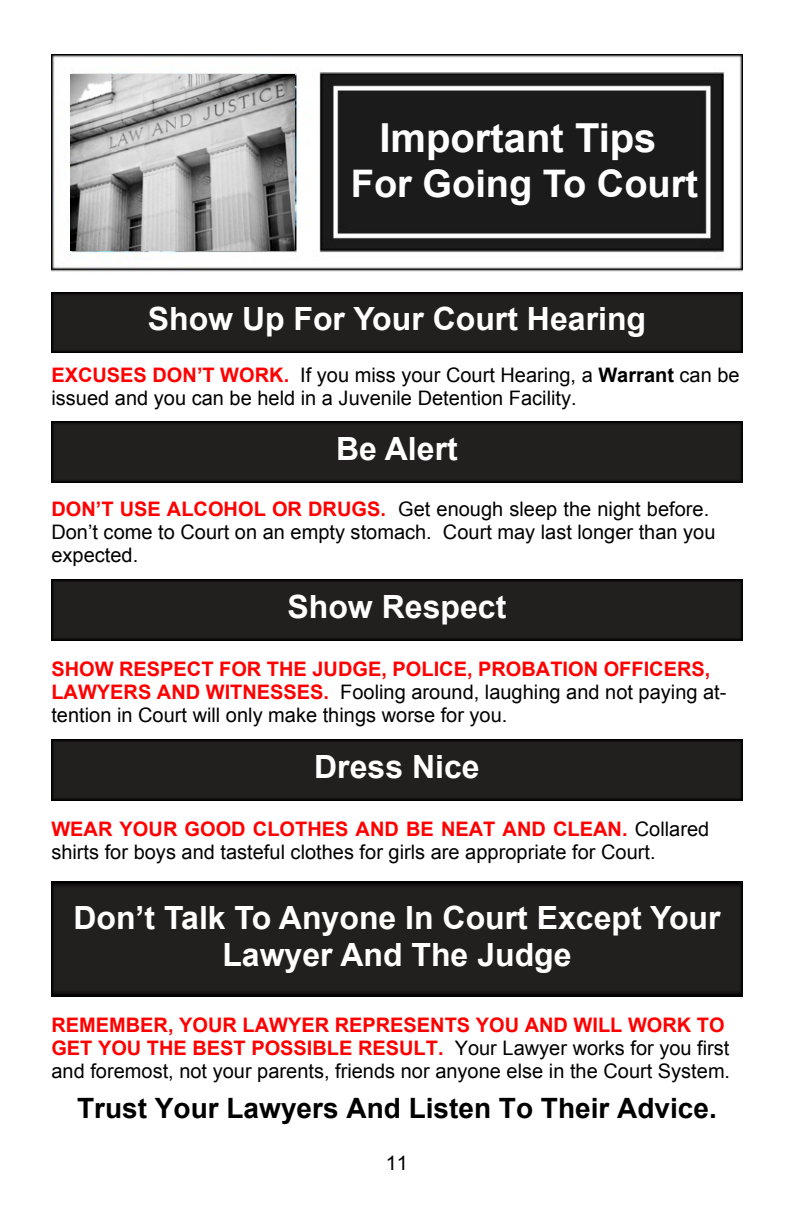
<style>
.page{position:relative;width:792px;height:1224px;background:#fff}
.page>*{position:absolute;margin:0;border:0;box-sizing:border-box;transform-origin:0 0}
.t1{font:700 40px "Arial";color:#fff}
.t2{font:700 38px "Arial";color:#fff}
.t3{font:700 32px/36.6px "Arial";color:#fff;text-align:center}
.t4{font:700 28px "Arial";color:#000}
.t5{font:20px/23px "Arial";color:#000}
.s1{font-weight:700;color:#f00}
.s2{font-weight:700}
</style>
<div class="page">
<img style="left:51px;top:55px;width:692px;height:367px">
<img style="left:71px;top:74px;width:224px;height:176px">
<img style="left:51px;top:292px;width:692px;height:61px">
<img style="left:51px;top:422px;width:692px;height:61px">
<img style="left:51px;top:580px;width:692px;height:61px">
<img style="left:51px;top:740px;width:692px;height:61px">
<img style="left:51px;top:882px;width:692px;height:115px">
<h1 class="t1" style="left:379px;top:123px;width:278px">Important Tips</h1>
<h2 class="t2" style="left:351px;top:169px;width:349px">For Going To Court</h2>
<h3 class="t3" style="left:148px;top:304px;width:500px">Show Up For Your Court Hearing</h3>
<p class="t5" style="left:51px;top:366px;width:690px"><span class="s1">EXCUSES DON’T WORK.</span> If you miss your Court Hearing, a <span class="s2">Warrant</span> can be issued and you can be held in a Juvenile Detention Facility.</p>
<h3 class="t3" style="left:336px;top:434px;width:123px">Be Alert</h3>
<p class="t5" style="left:51px;top:500px;width:666px"><span class="s1">DON’T USE ALCOHOL OR DRUGS.</span> Get enough sleep the night before.<br>Don’t come to Court on an empty stomach. Court may last longer than you expected.</p>
<h3 class="t3" style="left:288px;top:592px;width:220px">Show Respect</h3>
<p class="t5" style="left:51px;top:660px;width:677px"><span class="s1">SHOW RESPECT FOR THE JUDGE, POLICE, PROBATION OFFICERS,<br>LAWYERS AND WITNESSES.</span> Fooling around, laughing and not paying at&shy;tention in Court will only make things worse for you.</p>
<h3 class="t3" style="left:314px;top:752px;width:167px">Dress Nice</h3>
<p class="t5" style="left:51px;top:820px;width:659px"><span class="s1">WEAR YOUR GOOD CLOTHES AND BE NEAT AND CLEAN.</span> Collared shirts for boys and tasteful clothes for girls are appropriate for Court.</p>
<h3 class="t3" style="left:73px;top:903px;width:649px">Don’t Talk To Anyone In Court Except Your<br>Lawyer And The Judge</h3>
<p class="t5" style="left:51px;top:1015px;width:680px"><span class="s1">REMEMBER, YOUR LAWYER REPRESENTS YOU AND WILL WORK TO<br>GET YOU THE BEST POSSIBLE RESULT.</span> Your Lawyer works for you first and foremost, not your parents, friends nor anyone else in the Court System.</p>
<h3 class="t4" style="left:77px;top:1098px;width:641px">Trust Your Lawyers And Listen To Their Advice.</h3>
<p class="t5" style="left:386px;top:1153px;width:24px">11</p>
</div>
